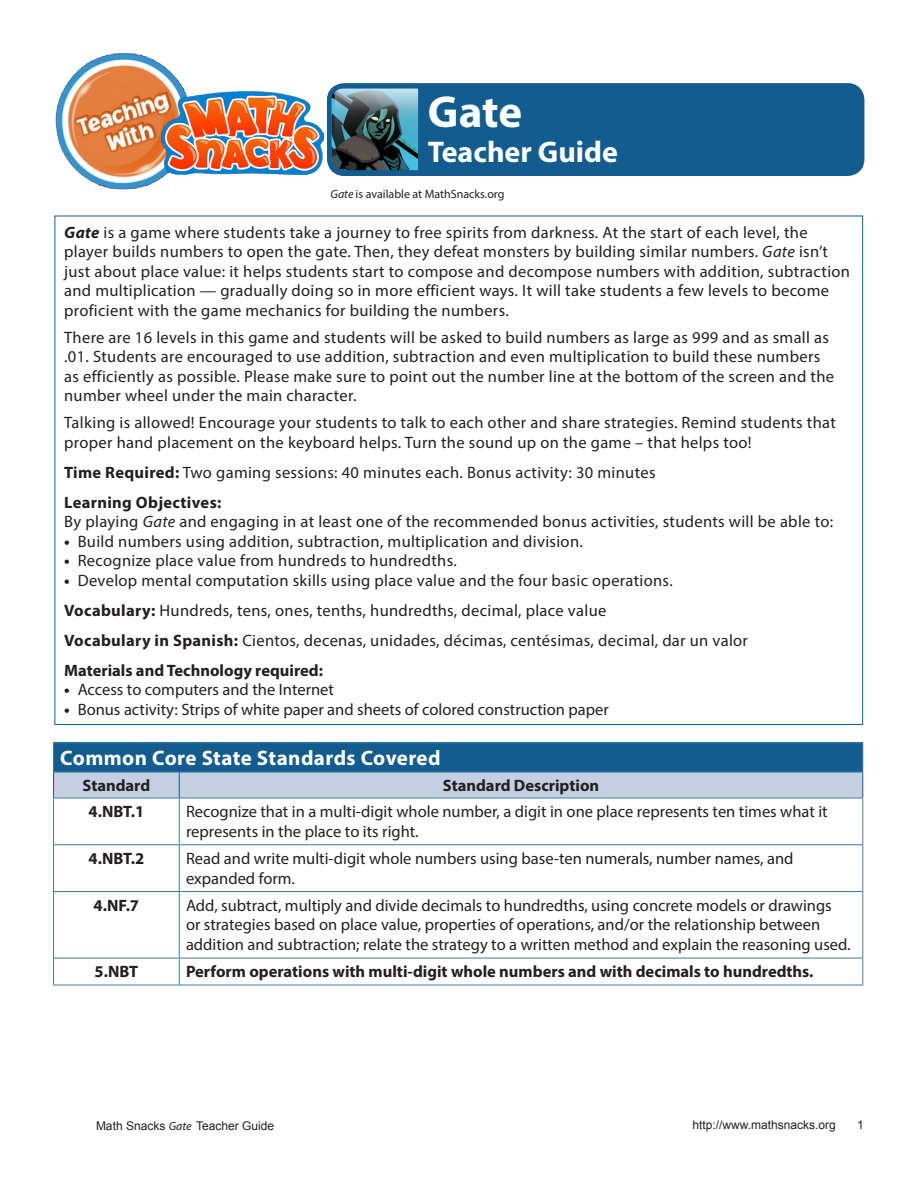
<style>
.page{position:relative;width:918px;height:1188px;background:#fff}
.page>*{position:absolute;margin:0;border:0;box-sizing:border-box;transform-origin:0 0}
.t1{font:700 45px "Myriad Pro";color:#fff}
.t2{font:700 30px "Myriad";color:#fff}
.t3{font:700 21px "Myriad Pro";letter-spacing:.02em;color:#fff}
.t4{font:16.5px/19.5px "Myriad Pro";letter-spacing:.02em;color:#231f20}
.t5{font:16.5px/19.8px "Myriad Pro";color:#231f20}
.t6{font:700 16.5px "Myriad Pro";color:#231f20}
.t7{font:700 16.5px "Myriad Pro";letter-spacing:.02em;color:#231f20}
.t8{font:12px "Arial";color:#231f20}
.Centered{font:12px "Myriad Pro";color:#231f20}
.s1{font-style:italic}
.s2{font-weight:700;font-style:italic}
.s3{font-weight:700}
.s4{font-family:"Myriad Pro";font-style:italic}
</style>
<div class="page">
<svg style="left:54px;top:799px;width:808px;height:186px"></svg>
<hr style="left:179px;top:798px;width:1px;height:46px;background:#3a7da9">
<hr style="left:53px;top:844px;width:126px;height:1px;background:#3a7da9">
<hr style="left:179px;top:844px;width:684px;height:1px;background:#3a7da9">
<hr style="left:179px;top:845px;width:1px;height:46px;background:#3a7da9">
<hr style="left:53px;top:891px;width:126px;height:1px;background:#3a7da9">
<hr style="left:179px;top:891px;width:684px;height:1px;background:#3a7da9">
<hr style="left:179px;top:892px;width:1px;height:66px;background:#3a7da9">
<svg style="left:179px;top:959px;width:1px;height:26px"></svg>
<hr style="left:53px;top:958px;width:126px;height:1px;background:#3a7da9">
<hr style="left:179px;top:958px;width:684px;height:1px;background:#3a7da9">
<hr style="left:53px;top:985px;width:126px;height:1px;background:#3a7da9">
<hr style="left:179px;top:985px;width:684px;height:1px;background:#3a7da9">
<hr style="left:53px;top:742px;width:126px;height:1px;background:#3a7da9">
<hr style="left:179px;top:742px;width:684px;height:1px;background:#3a7da9">
<hr style="left:53px;top:798px;width:1px;height:46px;background:#3a7da9">
<hr style="left:862px;top:798px;width:1px;height:46px;background:#3a7da9">
<hr style="left:53px;top:845px;width:1px;height:46px;background:#3a7da9">
<hr style="left:862px;top:845px;width:1px;height:46px;background:#3a7da9">
<hr style="left:53px;top:892px;width:1px;height:66px;background:#3a7da9">
<hr style="left:862px;top:892px;width:1px;height:66px;background:#3a7da9">
<svg style="left:53px;top:958px;width:1px;height:27px"></svg>
<svg style="left:862px;top:958px;width:1px;height:27px"></svg>
<hr style="left:53px;top:798px;width:126px;height:1px;background:#3a7da9">
<hr style="left:179px;top:798px;width:684px;height:1px;background:#3a7da9">
<svg style="left:53px;top:743px;width:810px;height:55px;background:#6490b5"></svg>
<div style="left:331px;top:86px;width:530px;height:87px;background:#135c90;border-radius:14px"></div>
<div style="left:327px;top:83px;width:537px;height:93px;border:7px solid #135c90;border-radius:14px"></div>
<img style="left:55px;top:53px;width:135px;height:137px">
<img style="left:162px;top:91px;width:162px;height:83px">
<svg style="left:327px;top:83px;width:98px;height:93px;background:#416979"></svg>
<p class="t1" style="left:428px;top:83px;width:96px">Gate</p>
<p class="t2" style="left:428px;top:136px;width:192px">Teacher Guide</p>
<p class="Centered" style="left:330px;top:187px;width:176px"><span class="s1">Gate</span> is available at MathSnacks.org</p>
<p class="t4" style="left:64px;top:222px;width:787px"><span class="s2">Gate</span> is a game where students take a journey to free spirits from darkness. At the start of each level, the player builds numbers to open the gate. Then, they defeat monsters by building similar numbers. <span class="s1">Gate</span> isn’t just about place value: it helps students start to compose and decompose numbers with addition, subtraction and multiplication — gradually doing so in more efficient ways. It will take students a few levels to become proficient with the game mechanics for building the numbers.</p>
<p class="t4" style="left:64px;top:327px;width:771px">There are 16 levels in this game and students will be asked to build numbers as large as 999 and as small as .01. Students are encouraged to use addition, subtraction and even multiplication to build these numbers as efficiently as possible. Please make sure to point out the number line at the bottom of the screen and the number wheel under the main character.</p>
<p class="t4" style="left:64px;top:413px;width:773px">Talking is allowed! Encourage your students to talk to each other and share strategies. Remind students that proper hand placement on the keyboard helps. Turn the sound up on the game – that helps too!</p>
<p class="t4" style="left:64px;top:462px;width:593px"><span class="s3">Time Required:</span> Two gaming sessions: 40 minutes each. Bonus activity: 30 minutes</p>
<p class="t7" style="left:64px;top:491px;width:159px">Learning Objectives:</p>
<p class="t4" style="left:64px;top:512px;width:770px">By playing <span class="s1">Gate</span> and engaging in at least one of the recommended bonus activities, students will be able to:</p>
<p class="t4" style="left:64px;top:531px;width:520px"><span class="s3">•</span> Build numbers using addition, subtraction, multiplication and division.</p>
<p class="t4" style="left:64px;top:551px;width:394px"><span class="s3">•</span> Recognize place value from hundreds to hundredths.</p>
<p class="t4" style="left:64px;top:570px;width:610px"><span class="s3">•</span> Develop mental computation skills using place value and the four basic operations.</p>
<p class="t4" style="left:64px;top:600px;width:544px"><span class="s3">Vocabulary:</span> Hundreds, tens, ones, tenths, hundredths, decimal, place value</p>
<p class="t4" style="left:64px;top:630px;width:685px"><span class="s3">Vocabulary in Spanish:</span> Cientos, decenas, unidades, décimas, centésimas, decimal, dar un valor</p>
<p class="t6" style="left:64px;top:659px;width:260px">Materials and Technology required:</p>
<p class="t5" style="left:64px;top:680px;width:271px"><span class="s3">•</span> Access to computers and the Internet</p>
<p class="t5" style="left:64px;top:700px;width:546px"><span class="s3">•</span> Bonus activity: Strips of white paper and sheets of colored construction paper</p>
<p class="t3" style="left:60px;top:745px;width:382px">Common Core State Standards Covered</p>
<p class="t6" style="left:83px;top:775px;width:69px">Standard</p>
<p class="t6" style="left:443px;top:775px;width:158px">Standard Description</p>
<p class="t6" style="left:89px;top:801px;width:57px">4.NBT.1</p>
<p class="t5" style="left:186px;top:801px;width:643px">Recognize that in a multi-digit whole number, a digit in one place represents ten times what it represents in the place to its right.</p>
<p class="t6" style="left:89px;top:848px;width:57px">4.NBT.2</p>
<p class="t5" style="left:186px;top:848px;width:609px">Read and write multi-digit whole numbers using base-ten numerals, number names, and expanded form.</p>
<p class="t6" style="left:94px;top:894px;width:47px">4.NF.7</p>
<p class="t5" style="left:186px;top:895px;width:666px">Add, subtract, multiply and divide decimals to hundredths, using concrete models or drawings<br>or strategies based on place value, properties of operations, and/or the relationship between addition and subtraction; relate the strategy to a written method and explain the reasoning used.</p>
<p class="t6" style="left:95px;top:961px;width:45px">5.NBT</p>
<p class="t6" style="left:186px;top:961px;width:629px">Perform operations with multi-digit whole numbers and with decimals to hundredths.</p>
<p class="t8" style="left:96px;top:1118px;width:180px">Math Snacks <span class="s4">Gate</span> Teacher Guide</p>
<p class="t8" style="left:693px;top:1117px;width:145px">http://www.mathsnacks.org</p>
<p class="t8" style="left:857px;top:1117px;width:8px">1</p>
</div>
